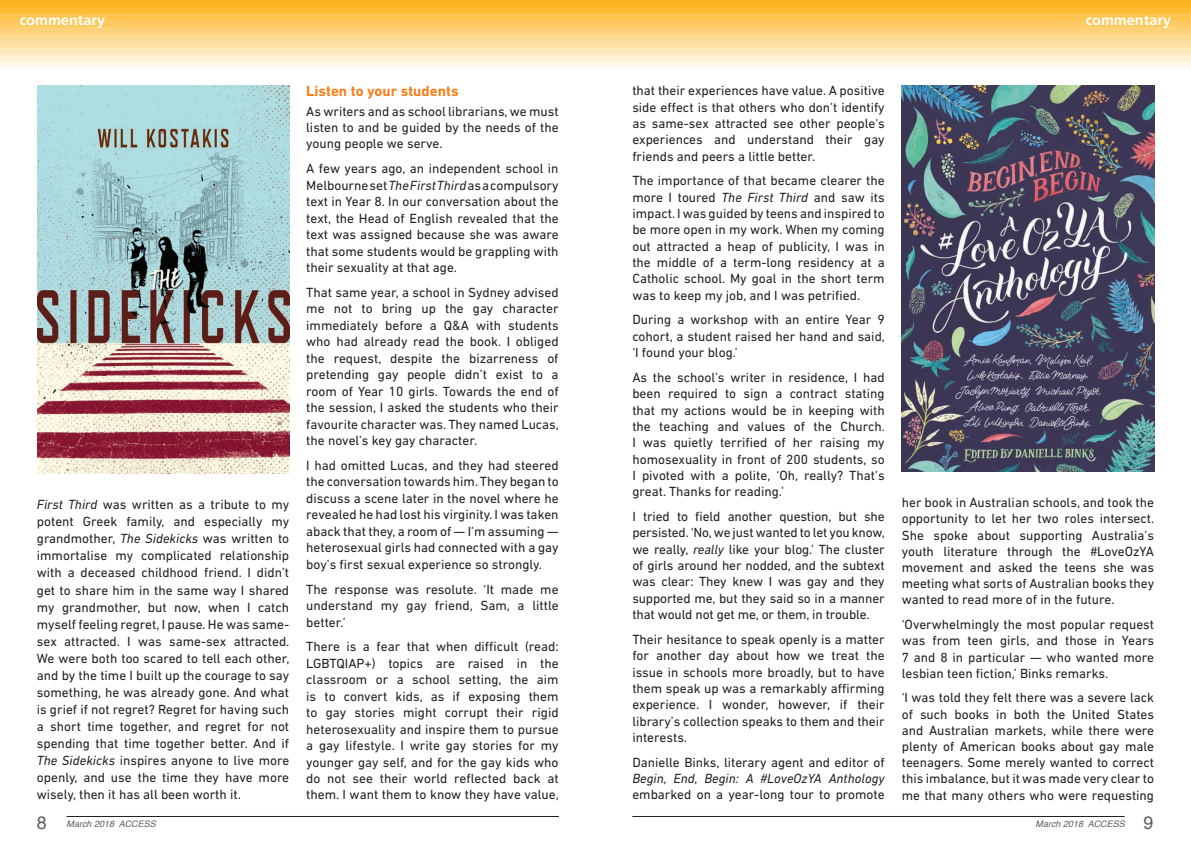
<style>
.page{position:relative;width:1191px;height:842px;background:#fff}
.page>*{position:absolute;margin:0;border:0;box-sizing:border-box;transform-origin:0 0}
.Subheaders_ACCESS{font:700 15px "DIN Next LT Pro";color:#f58220}
.t1{font:700 14.5px "Frutiger";color:#fff}
.Galley_ACCESS{font:13.5px/16.4px "DIN Next LT Pro";color:#231f20;text-align:justify}
.t2{font:italic 9px "Helvetica";color:#5f5f62}
.s1{font-style:italic}
.s2{font-style:normal;font-size:18px}
</style>
<div class="page">
<hr style="left:632px;top:816px;width:492px;height:1px;background:#231f20">
<hr style="left:67px;top:816px;width:492px;height:1px;background:#231f20">
<img style="left:0;top:0;width:1191px;height:68px">
<img style="left:37px;top:85px;width:252px;height:388px">
<img style="left:901px;top:85px;width:253px;height:387px">
<p class="t1" style="left:20px;top:12px;width:87px">commentary</p>
<p class="t1" style="left:1085px;top:12px;width:87px">commentary</p>
<p class="Galley_ACCESS" style="left:37px;top:496px;width:254px;line-height:17.1px"><span class="s1">First Third</span> was written as a tribute to my potent Greek family, and especially my grandmother, <span class="s1">The Sidekicks</span> was written to immortalise my complicated relationship with a deceased childhood friend. I didn’t get to share him in the same way I shared my grandmother, but now, when I catch myself feeling regret, I pause. He was same&shy;sex attracted. I was same-sex attracted.<br>We were both too scared to tell each other, and by the time I built up the courage to say something, he was already gone. And what is grief if not regret? Regret for having such a short time together, and regret for not spending that time together better. And if <span class="s1">The Sidekicks</span> inspires anyone to live more openly, and use the time they have more wisely, then it has all been worth it.</p>
<p class="Subheaders_ACCESS" style="left:306px;top:82px;width:154px">Listen to your students</p>
<p class="Galley_ACCESS" style="left:306px;top:103px;width:254px">As writers and as school librarians, we must listen to and be guided by the needs of the young people we serve.</p>
<p class="Galley_ACCESS" style="left:306px;top:160px;width:254px">A few years ago, an independent school in Melbourne set <span class="s1">The First Third</span> as a compulsory text in Year 8. In our conversation about the text, the Head of English revealed that the text was assigned because she was aware that some students would be grappling with their sexuality at that age.</p>
<p class="Galley_ACCESS" style="left:306px;top:284px;width:254px">That same year, a school in Sydney advised me not to bring up the gay character immediately before a Q&amp;A with students who had already read the book. I obliged the request, despite the bizarreness of pretending gay people didn’t exist to a room of Year 10 girls. Towards the end of the session, I asked the students who their favourite character was. They named Lucas, the novel’s key gay character.</p>
<p class="Galley_ACCESS" style="left:306px;top:457px;width:254px">I had omitted Lucas, and they had steered the conversation towards him. They began to discuss a scene later in the novel where he revealed he had lost his virginity. I was taken aback that they, a room of — I’m assuming — heterosexual girls had connected with a gay boy’s first sexual experience so strongly.</p>
<p class="Galley_ACCESS" style="left:306px;top:581px;width:254px">The response was resolute. ‘It made me understand my gay friend, Sam, a little better.’</p>
<p class="Galley_ACCESS" style="left:306px;top:638px;width:254px">There is a fear that when difficult (read:<br>LGBTQIAP+) topics are raised in the classroom or a school setting, the aim is to convert kids, as if exposing them to gay stories might corrupt their rigid heterosexuality and inspire them to pursue a gay lifestyle. I write gay stories for my younger gay self, and for the gay kids who do not see their world reflected back at them. I want them to know they have value,</p>
<p class="Galley_ACCESS" style="left:632px;top:82px;width:254px">that their experiences have value. A positive side effect is that others who don’t identify as same-sex attracted see other people's experiences and understand their gay friends and peers a little better.</p>
<p class="Galley_ACCESS" style="left:632px;top:172px;width:254px">The importance of that became clearer the more I toured <span class="s1">The First Third</span> and saw its impact. I was guided by teens and inspired to be more open in my work. When my coming out attracted a heap of publicity, I was in the middle of a term-long residency at a Catholic school. My goal in the short term was to keep my job, and I was petrified.</p>
<p class="Galley_ACCESS" style="left:632px;top:312px;width:254px">During a workshop with an entire Year 9 cohort, a student raised her hand and said, ‘I found your blog.’</p>
<p class="Galley_ACCESS" style="left:632px;top:369px;width:254px">As the school’s writer in residence, I had been required to sign a contract stating that my actions would be in keeping with the teaching and values of the Church.<br>I was quietly terrified of her raising my homosexuality in front of 200 students, so I pivoted with a polite, ‘Oh, really? That’s great. Thanks for reading.’</p>
<p class="Galley_ACCESS" style="left:632px;top:508px;width:254px">I tried to field another question, but she persisted. ‘No, we just wanted to let you know, we really, <span class="s1">really</span> like your blog.’ The cluster of girls around her nodded, and the subtext was clear: They knew I was gay and they supported me, but they said so in a manner that would not get me, or them, in trouble.</p>
<p class="Galley_ACCESS" style="left:632px;top:631px;width:254px">Their hesitance to speak openly is a matter for another day about how we treat the issue in schools more broadly, but to have them speak up was a remarkably affirming experience. I wonder, however, if their library’s collection speaks to them and their interests.</p>
<p class="Galley_ACCESS" style="left:632px;top:754px;width:254px">Danielle Binks, literary agent and editor of <span class="s1">Begin, End, Begin: A #LoveOzYA Anthology </span>embarked on a year-long tour to promote</p>
<p class="Galley_ACCESS" style="left:901px;top:494px;width:254px">her book in Australian schools, and took the opportunity to let her two roles intersect.<br>She spoke about supporting Australia’s youth literature through the #LoveOzYA movement and asked the teens she was meeting what sorts of Australian books they wanted to read more of in the future.</p>
<p class="Galley_ACCESS" style="left:901px;top:616px;width:254px">‘Overwhelmingly the most popular request was from teen girls, and those in Years 7 and 8 in particular — who wanted more lesbian teen fiction,’ Binks remarks.</p>
<p class="Galley_ACCESS" style="left:901px;top:689px;width:254px">‘I was told they felt there was a severe lack of such books in both the United States and Australian markets, while there were plenty of American books about gay male teenagers. Some merely wanted to correct this imbalance, but it was made very clear to me that many others who were requesting</p>
<p class="t2" style="left:37px;top:816px;width:120px"><span class="s2">8</span> March 2018 ACCESS</p>
<p class="t2" style="left:1035px;top:816px;width:119px">March 2018 ACCESS <span class="s2">9</span></p>
</div>
